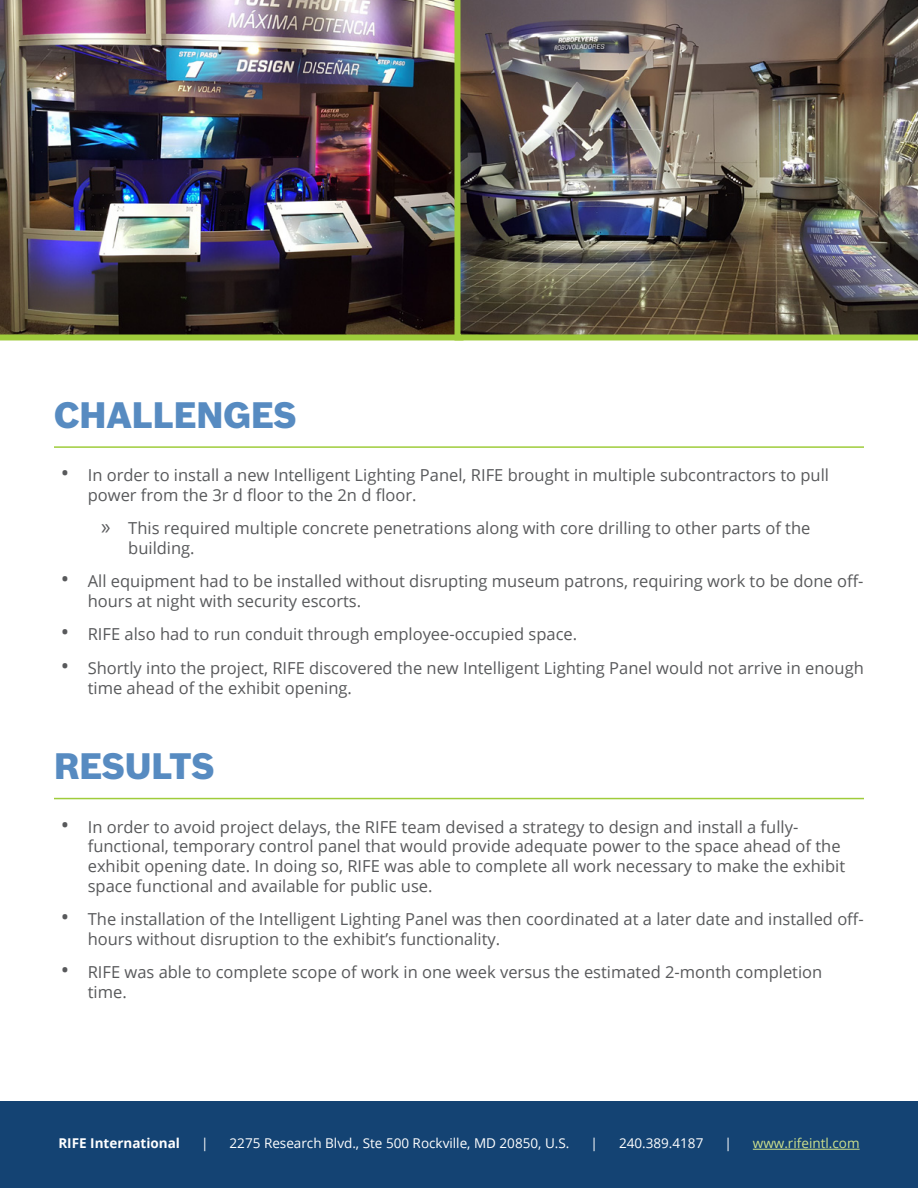
<style>
.page{position:relative;width:918px;height:1188px;background:#fff}
.page>*{position:absolute;margin:0;border:0;box-sizing:border-box;transform-origin:0 0}
.t1{font:900 36px "Bosch";color:#578bc1}
.t2{font:16.5px/19.8px "Open Sans";color:#58595b}
.t3{font:13.5px "Open Sans";color:#fff}
.t4{font:700 13.5px "Open Sans";color:#fff}
.t5{font:13.5px "Open Sans";color:#cde18c}
.s1{font-size:22.5px}
.s2{font-family:"Myriad Pro";font-size:22.5px}
</style>
<div class="page">
<div style="left:0;top:1102px;width:918px;height:86px;background:#144373"></div>
<img style="left:0;top:0;width:454px;height:340px">
<img style="left:454px;top:0;width:464px;height:340px">
<hr style="left:54px;top:446px;width:810px;height:2px;background:#9fcc3b">
<hr style="left:54px;top:798px;width:810px;height:1px;background:#9fcc3b">
<hr style="left:753px;top:1149px;width:107px;height:1px;background:#cde18c">
<h1 class="t1" style="left:54px;top:393px;width:244px">CHALLENGES</h1>
<p class="t2" style="left:88px;top:465px;width:743px;text-indent:-27px"><span class="s1">•</span> In order to install a new Intelligent Lighting Panel, RIFE brought in multiple subcontractors to pull power from the 3r d floor to the 2n d floor.</p>
<p class="t2" style="left:128px;top:518px;width:684px;text-indent:-27px"><span class="s2">»</span> This required multiple concrete penetrations along with core drilling to other parts of the building.</p>
<p class="t2" style="left:88px;top:571px;width:777px;text-indent:-27px"><span class="s1">•</span> All equipment had to be installed without disrupting museum patrons, requiring work to be done off&shy;hours at night with security escorts.</p>
<p class="t2" style="left:61px;top:624px;width:518px"><span class="s1">•</span> RIFE also had to run conduit through employee-occupied space.</p>
<p class="t2" style="left:88px;top:657px;width:778px;text-indent:-27px"><span class="s1">•</span> Shortly into the project, RIFE discovered the new Intelligent Lighting Panel would not arrive in enough time ahead of the exhibit opening.</p>
<h1 class="t1" style="left:54px;top:744px;width:162px">RESULTS</h1>
<p class="t2" style="left:88px;top:816px;width:759px;text-indent:-27px"><span class="s1">•</span> In order to avoid project delays, the RIFE team devised a strategy to design and install a fully&shy;functional, temporary control panel that would provide adequate power to the space ahead of the exhibit opening date. In doing so, RIFE was able to complete all work necessary to make the exhibit space functional and available for public use.</p>
<p class="t2" style="left:88px;top:909px;width:778px;text-indent:-27px"><span class="s1">•</span> The installation of the Intelligent Lighting Panel was then coordinated at a later date and installed off&shy;hours without disruption to the exhibit’s functionality.</p>
<p class="t2" style="left:88px;top:962px;width:736px;text-indent:-27px"><span class="s1">•</span> RIFE was able to complete scope of work in one week versus the estimated 2-month completion time.</p>
<p class="t4" style="left:58px;top:1134px;width:123px">RIFE International</p>
<p class="t3" style="left:201px;top:1134px;width:9px">|</p>
<p class="t3" style="left:230px;top:1134px;width:341px">2275 Research Blvd., Ste 500 Rockville, MD 20850, U.S.</p>
<p class="t3" style="left:591px;top:1134px;width:9px">|</p>
<p class="t3" style="left:619px;top:1134px;width:86px">240.389.4187</p>
<p class="t3" style="left:724px;top:1134px;width:9px">|</p>
<p class="t5" style="left:753px;top:1134px;width:108px">www.rifeintl.com</p>
</div>
